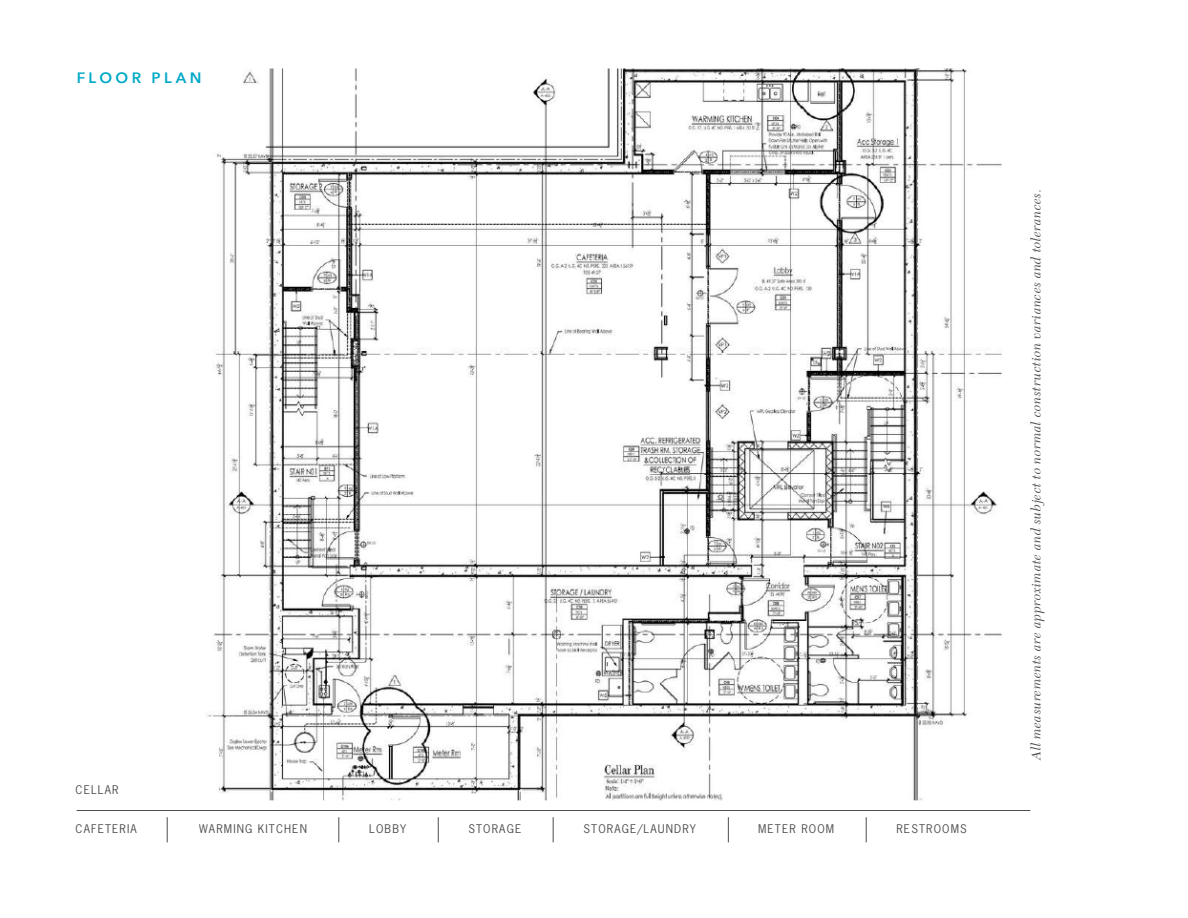
<style>
.page{position:relative;width:1188px;height:918px;background:#fff}
.page>*{position:absolute;margin:0;border:0;box-sizing:border-box;transform-origin:0 0}
.t1{font:600 15px "Avenir Next LT Pro";letter-spacing:.23em;color:#00a9c7}
.t2{font:italic 13.5px "New Caledonia LT Std";letter-spacing:.035em;color:#4d4d4f}
.t3{font:11.25px "News Gothic Std";letter-spacing:.1em;color:#4d4d4f}
</style>
<div class="page">
<img style="left:206px;top:68px;width:796px;height:733px">
<hr style="left:77px;top:810px;width:953px;height:1px;background:#4d4d4f">
<svg style="left:167px;top:817px;width:1px;height:25px"></svg>
<svg style="left:438px;top:817px;width:1px;height:25px"></svg>
<svg style="left:553px;top:817px;width:1px;height:25px"></svg>
<svg style="left:728px;top:817px;width:1px;height:25px"></svg>
<svg style="left:866px;top:817px;width:1px;height:25px"></svg>
<svg style="left:339px;top:817px;width:1px;height:25px"></svg>
<p class="t1" style="left:77px;top:68px;width:126px">FLOOR PLAN</p>
<p class="t3" style="left:76px;top:782px;width:45px">CELLAR</p>
<p class="t3" style="left:76px;top:822px;width:63px">CAFETERIA</p>
<p class="t3" style="left:199px;top:822px;width:109px">WARMING KITCHEN</p>
<p class="t3" style="left:369px;top:822px;width:38px">LOBBY</p>
<p class="t3" style="left:468px;top:822px;width:54px">STORAGE</p>
<p class="t3" style="left:584px;top:822px;width:114px">STORAGE/LAUNDRY</p>
<p class="t3" style="left:758px;top:822px;width:78px">METER ROOM</p>
<p class="t3" style="left:896px;top:822px;width:72px">RESTROOMS</p>
<p class="t2" style="left:1028px;top:760px;width:572px;rotate:-90deg">All measurements are approximate and subject to normal construction variances and tolerances.</p>
</div>
